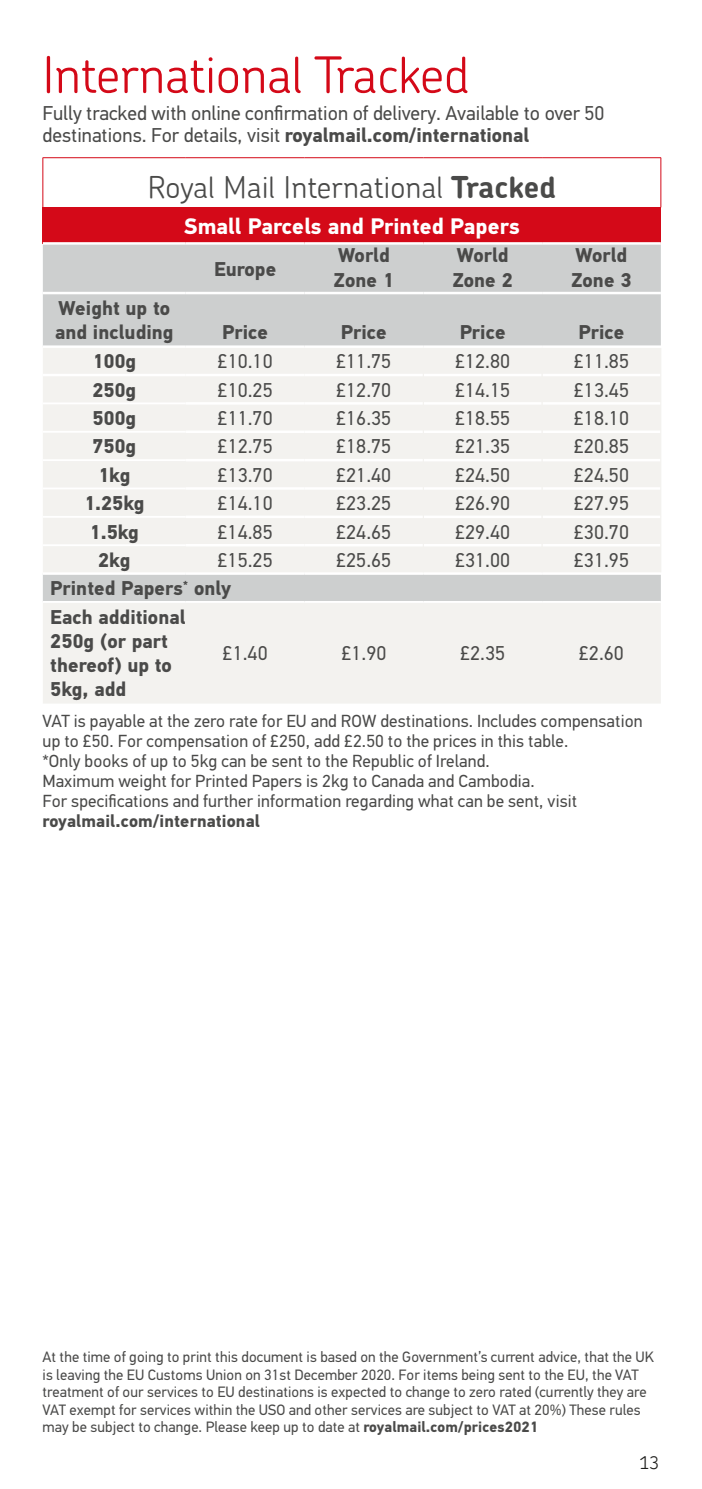
<style>
.page{position:relative;width:702px;height:1489px;background:#fff}
.page>*{position:absolute;margin:0;border:0;box-sizing:border-box;transform-origin:0 0}
.t1{font:300 50px "Chevin";color:#d40918}
.t2{font:300 30px "Chevin";letter-spacing:.01em;color:#4a4a49}
.t3{font:700 22.5px "PFDIN Text Std";letter-spacing:.005em;color:#fff}
.t4{font:20px/22.5px "PFDIN Text Std";color:#4a4a49}
.t5{font:700 20px/24px "PFDIN Text Std";letter-spacing:.005em;color:#4a4a49}
.t6{font:17.5px/20px "PFDIN Text Std";letter-spacing:.005em;color:#4a4a49}
.t7{font:700 17.5px "PFDIN Text Std";letter-spacing:.01em;color:#4a4a49}
.t8{font:300 17.5px "Chevin";color:#1d1d1b}
.t9{font:15px/17.5px "PFDIN Text Std";letter-spacing:.005em;color:#4a4a49}
.s1{font-weight:700}
</style>
<div class="page">
<div style="left:43px;top:207px;width:617px;height:36px;background:#d40918"></div>
<div style="left:43px;top:245px;width:617px;height:100px;background:#cdcfcf"></div>
<svg style="left:43px;top:348px;width:617px;height:355px;fill:#f3f2ef"></svg>
<hr style="left:43px;top:242px;width:143px;height:3px;background:#fff">
<hr style="left:186px;top:242px;width:118px;height:3px;background:#fff">
<hr style="left:304px;top:242px;width:119px;height:3px;background:#fff">
<hr style="left:423px;top:242px;width:119px;height:3px;background:#fff">
<hr style="left:542px;top:242px;width:118px;height:3px;background:#fff">
<hr style="left:43px;top:292px;width:143px;height:2px;background:#fff">
<hr style="left:186px;top:292px;width:118px;height:2px;background:#fff">
<hr style="left:304px;top:292px;width:119px;height:2px;background:#fff">
<hr style="left:423px;top:292px;width:119px;height:2px;background:#fff">
<hr style="left:542px;top:292px;width:118px;height:2px;background:#fff">
<hr style="left:43px;top:402px;width:143px;height:2px;background:#fff">
<hr style="left:43px;top:431px;width:143px;height:1px;background:#fff">
<hr style="left:186px;top:601px;width:118px;height:2px;background:#fff">
<hr style="left:43px;top:459px;width:143px;height:2px;background:#fff">
<hr style="left:304px;top:601px;width:119px;height:2px;background:#fff">
<hr style="left:423px;top:601px;width:119px;height:2px;background:#fff">
<hr style="left:542px;top:601px;width:118px;height:2px;background:#fff">
<hr style="left:43px;top:487px;width:143px;height:2px;background:#fff">
<hr style="left:43px;top:516px;width:143px;height:2px;background:#fff">
<hr style="left:43px;top:544px;width:143px;height:2px;background:#fff">
<hr style="left:43px;top:572px;width:143px;height:3px;background:#fff">
<hr style="left:43px;top:601px;width:143px;height:2px;background:#fff">
<hr style="left:43px;top:374px;width:143px;height:2px;background:#fff">
<hr style="left:186px;top:374px;width:118px;height:2px;background:#fff">
<hr style="left:304px;top:374px;width:119px;height:2px;background:#fff">
<hr style="left:423px;top:374px;width:118px;height:2px;background:#fff">
<hr style="left:542px;top:374px;width:118px;height:2px;background:#fff">
<hr style="left:186px;top:402px;width:118px;height:2px;background:#fff">
<hr style="left:304px;top:402px;width:119px;height:2px;background:#fff">
<hr style="left:423px;top:402px;width:118px;height:2px;background:#fff">
<hr style="left:542px;top:402px;width:118px;height:2px;background:#fff">
<hr style="left:186px;top:430px;width:118px;height:3px;background:#fff">
<hr style="left:304px;top:430px;width:119px;height:3px;background:#fff">
<hr style="left:423px;top:430px;width:118px;height:3px;background:#fff">
<hr style="left:542px;top:430px;width:118px;height:3px;background:#fff">
<hr style="left:186px;top:459px;width:118px;height:2px;background:#fff">
<hr style="left:304px;top:459px;width:119px;height:2px;background:#fff">
<hr style="left:423px;top:459px;width:118px;height:2px;background:#fff">
<hr style="left:542px;top:459px;width:118px;height:2px;background:#fff">
<hr style="left:186px;top:487px;width:118px;height:2px;background:#fff">
<hr style="left:304px;top:487px;width:119px;height:2px;background:#fff">
<hr style="left:423px;top:487px;width:118px;height:2px;background:#fff">
<hr style="left:542px;top:487px;width:118px;height:2px;background:#fff">
<hr style="left:186px;top:515px;width:118px;height:3px;background:#fff">
<hr style="left:304px;top:515px;width:119px;height:3px;background:#fff">
<hr style="left:423px;top:515px;width:118px;height:3px;background:#fff">
<hr style="left:542px;top:515px;width:118px;height:3px;background:#fff">
<hr style="left:186px;top:544px;width:118px;height:2px;background:#fff">
<hr style="left:304px;top:544px;width:119px;height:2px;background:#fff">
<hr style="left:423px;top:544px;width:118px;height:2px;background:#fff">
<hr style="left:542px;top:544px;width:118px;height:2px;background:#fff">
<hr style="left:186px;top:572px;width:118px;height:3px;background:#fff">
<hr style="left:304px;top:572px;width:119px;height:3px;background:#fff">
<hr style="left:423px;top:572px;width:119px;height:3px;background:#fff">
<hr style="left:542px;top:572px;width:119px;height:3px;background:#fff">
<svg style="left:423px;top:348px;width:1px;height:224px"></svg>
<svg style="left:541px;top:348px;width:1px;height:224px"></svg>
<svg style="left:660px;top:348px;width:1px;height:224px"></svg>
<hr style="left:43px;top:157px;width:143px;height:1px;background:#d40918">
<hr style="left:42px;top:158px;width:1px;height:49px;background:#d40918">
<hr style="left:186px;top:157px;width:118px;height:1px;background:#d40918">
<hr style="left:304px;top:157px;width:119px;height:1px;background:#d40918">
<hr style="left:423px;top:157px;width:119px;height:1px;background:#d40918">
<hr style="left:542px;top:157px;width:119px;height:1px;background:#d40918">
<hr style="left:660px;top:158px;width:1px;height:49px;background:#d40918">
<h1 class="t1" style="left:43px;top:43px;width:428px">International Tracked</h1>
<h3 class="t4" style="left:43px;top:102px;width:563px">Fully tracked with online confirmation of delivery. Available to over 50 destinations. For details, visit <span class="s1">royalmail.com/international</span></h3>
<h2 class="t2" style="left:148px;top:168px;width:409px">Royal Mail International <span class="s1">Tracked</span></h2>
<h3 class="t3" style="left:184px;top:212px;width:337px">Small Parcels and Printed Papers</h3>
<h3 class="t5" style="left:214px;top:257px;width:64px">Europe</h3>
<h3 class="t5" style="left:334px;top:244px;width:61px">World<br>Zone 1</h3>
<h3 class="t5" style="left:452px;top:244px;width:61px">World<br>Zone 2</h3>
<h3 class="t5" style="left:571px;top:244px;width:61px">World<br>Zone 3</h3>
<h3 class="t5" style="left:55px;top:297px;width:120px">Weight up to and including</h3>
<h3 class="t5" style="left:222px;top:321px;width:47px">Price</h3>
<h3 class="t5" style="left:341px;top:321px;width:47px">Price</h3>
<h3 class="t5" style="left:459px;top:321px;width:47px">Price</h3>
<h3 class="t5" style="left:578px;top:321px;width:47px">Price</h3>
<h3 class="t5" style="left:92px;top:350px;width:45px">100g</h3>
<h3 class="t4" style="left:217px;top:350px;width:57px">£10.10</h3>
<h3 class="t4" style="left:336px;top:350px;width:57px">£11.75</h3>
<h3 class="t4" style="left:455px;top:350px;width:57px">£12.80</h3>
<h3 class="t4" style="left:574px;top:350px;width:57px">£11.85</h3>
<h3 class="t5" style="left:92px;top:378px;width:45px">250g</h3>
<h3 class="t4" style="left:217px;top:379px;width:57px">£10.25</h3>
<h3 class="t4" style="left:336px;top:379px;width:57px">£12.70</h3>
<h3 class="t4" style="left:455px;top:379px;width:57px">£14.15</h3>
<h3 class="t4" style="left:574px;top:379px;width:57px">£13.45</h3>
<h3 class="t5" style="left:92px;top:406px;width:45px">500g</h3>
<h3 class="t4" style="left:217px;top:407px;width:57px">£11.70</h3>
<h3 class="t4" style="left:336px;top:407px;width:57px">£16.35</h3>
<h3 class="t4" style="left:455px;top:407px;width:57px">£18.55</h3>
<h3 class="t4" style="left:574px;top:407px;width:57px">£18.10</h3>
<h3 class="t5" style="left:92px;top:435px;width:45px">750g</h3>
<h3 class="t4" style="left:217px;top:435px;width:57px">£12.75</h3>
<h3 class="t4" style="left:336px;top:435px;width:57px">£18.75</h3>
<h3 class="t4" style="left:455px;top:435px;width:57px">£21.35</h3>
<h3 class="t4" style="left:574px;top:435px;width:57px">£20.85</h3>
<h3 class="t5" style="left:98px;top:463px;width:34px">1kg</h3>
<h3 class="t4" style="left:217px;top:464px;width:57px">£13.70</h3>
<h3 class="t4" style="left:336px;top:464px;width:57px">£21.40</h3>
<h3 class="t4" style="left:455px;top:464px;width:57px">£24.50</h3>
<h3 class="t4" style="left:574px;top:464px;width:57px">£24.50</h3>
<h3 class="t5" style="left:84px;top:491px;width:62px">1.25kg</h3>
<h3 class="t4" style="left:217px;top:492px;width:57px">£14.10</h3>
<h3 class="t4" style="left:336px;top:492px;width:57px">£23.25</h3>
<h3 class="t4" style="left:455px;top:492px;width:57px">£26.90</h3>
<h3 class="t4" style="left:574px;top:492px;width:57px">£27.95</h3>
<h3 class="t5" style="left:90px;top:520px;width:51px">1.5kg</h3>
<h3 class="t4" style="left:217px;top:520px;width:57px">£14.85</h3>
<h3 class="t4" style="left:336px;top:520px;width:57px">£24.65</h3>
<h3 class="t4" style="left:455px;top:520px;width:57px">£29.40</h3>
<h3 class="t4" style="left:574px;top:520px;width:57px">£30.70</h3>
<h3 class="t5" style="left:98px;top:548px;width:34px">2kg</h3>
<h3 class="t4" style="left:217px;top:549px;width:57px">£15.25</h3>
<h3 class="t4" style="left:336px;top:549px;width:57px">£25.65</h3>
<h3 class="t4" style="left:455px;top:549px;width:57px">£31.00</h3>
<h3 class="t4" style="left:574px;top:549px;width:57px">£31.95</h3>
<h3 class="t5" style="left:50px;top:574px;width:182px;line-height:28.8px">Printed Papers<sup>*</sup> only<br>Each additional</h3>
<h3 class="t5" style="left:50px;top:630px;width:123px">250g (or part thereof) up to<br>5kg, add</h3>
<h3 class="t4" style="left:223px;top:642px;width:47px">£1.40</h3>
<h3 class="t4" style="left:341px;top:642px;width:47px">£1.90</h3>
<h3 class="t4" style="left:460px;top:642px;width:47px">£2.35</h3>
<h3 class="t4" style="left:579px;top:642px;width:47px">£2.60</h3>
<p class="t6" style="left:43px;top:711px;width:601px">VAT is payable at the zero rate for EU and ROW destinations. Includes compensation up to £50. For compensation of £250, add £2.50 to the prices in this table.<br>*Only books of up to 5kg can be sent to the Republic of Ireland.<br>Maximum weight for Printed Papers is 2kg to Canada and Cambodia.<br>For specifications and further information regarding what can be sent, visit</p>
<p class="t7" style="left:43px;top:810px;width:219px">royalmail.com/international</p>
<p class="t9" style="left:43px;top:1348px;width:613px">At the time of going to print this document is based on the Government’s current advice, that the UK is leaving the EU Customs Union on 31st December 2020. For items being sent to the EU, the VAT treatment of our services to EU destinations is expected to change to zero rated (currently they are VAT exempt for services within the USO and other services are subject to VAT at 20%) These rules may be subject to change. Please keep up to date at <span class="s1">royalmail.com/prices2021</span></p>
<p class="t8" style="left:639px;top:1451px;width:21px">13</p>
</div>
